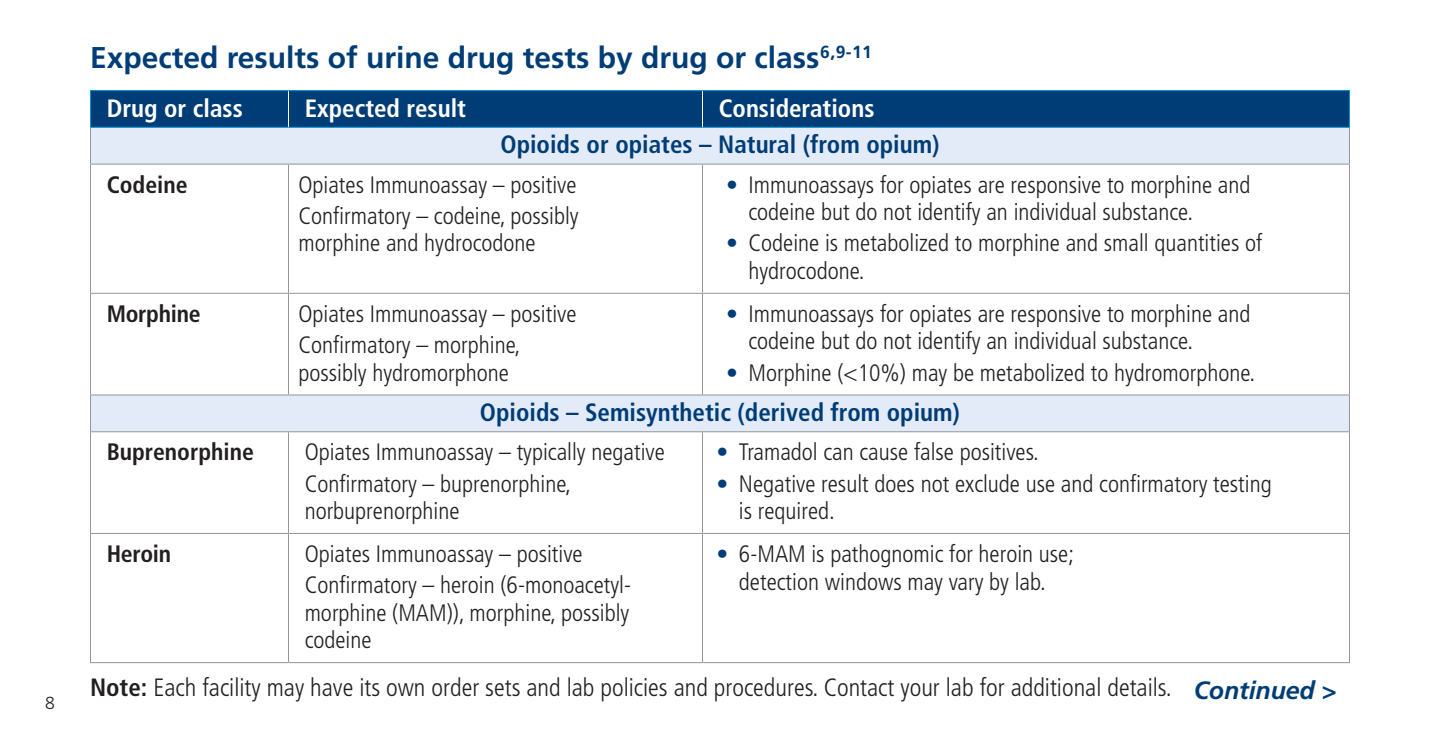
<style>
.page{position:relative;width:1440px;height:743px;background:#fff}
.page>*{position:absolute;margin:0;border:0;box-sizing:border-box;transform-origin:0 0}
.t1{font:700 30px "Frutiger";color:#003d77}
.t2{font:300 condensed 25px "Frutiger";color:#231f20}
.t3{font:700 condensed 25px "Frutiger";color:#003d77}
.t4{font:700 condensed 25px "Frutiger";color:#fff}
.t5{font:300 condensed 23.75px/27.5px "Frutiger";color:#231f20}
.t6{font:700 condensed 23.75px "Frutiger";color:#231f20}
.t7{font:300 17.5px "Frutiger";color:#231f20}
.s1{color:#003d77}
.s2{font-weight:700}
.s3{font-weight:700;font-style:italic;font-stretch:normal;color:#003d77}
</style>
<div class="page">
<div style="left:91px;top:91px;width:1258px;height:36px;background:#003d77"></div>
<div style="left:91px;top:128px;width:1258px;height:36px;background:#e2ebf7"></div>
<svg style="left:91px;top:292px;width:1258px;height:141px"></svg>
<hr style="left:90px;top:90px;width:199px;height:1px;background:#0091d1">
<hr style="left:289px;top:90px;width:414px;height:1px;background:#0091d1">
<hr style="left:702px;top:90px;width:648px;height:1px;background:#0091d1">
<hr style="left:1349px;top:91px;width:1px;height:36px;background:#0091d1">
<hr style="left:90px;top:127px;width:199px;height:1px;background:#0091d1">
<hr style="left:289px;top:127px;width:414px;height:1px;background:#0091d1">
<hr style="left:702px;top:127px;width:648px;height:1px;background:#0091d1">
<hr style="left:288px;top:91px;width:1px;height:36px;background:#fff">
<hr style="left:702px;top:91px;width:1px;height:36px;background:#fff">
<hr style="left:90px;top:432px;width:1px;height:101px;background:#939598">
<hr style="left:288px;top:432px;width:1px;height:101px;background:#939598">
<hr style="left:702px;top:432px;width:1px;height:101px;background:#939598">
<hr style="left:1349px;top:432px;width:1px;height:101px;background:#939598">
<hr style="left:90px;top:533px;width:199px;height:1px;background:#939598">
<hr style="left:90px;top:534px;width:1px;height:128px;background:#939598">
<hr style="left:289px;top:533px;width:414px;height:1px;background:#939598">
<hr style="left:288px;top:534px;width:1px;height:128px;background:#939598">
<hr style="left:702px;top:533px;width:648px;height:1px;background:#939598">
<hr style="left:702px;top:534px;width:1px;height:128px;background:#939598">
<hr style="left:1349px;top:534px;width:1px;height:128px;background:#939598">
<hr style="left:90px;top:662px;width:199px;height:1px;background:#939598">
<hr style="left:289px;top:662px;width:414px;height:1px;background:#939598">
<hr style="left:702px;top:662px;width:648px;height:1px;background:#939598">
<hr style="left:1349px;top:128px;width:1px;height:35px;background:#939598">
<hr style="left:702px;top:164px;width:648px;height:1px;background:#939598">
<hr style="left:1349px;top:164px;width:1px;height:129px;background:#939598">
<hr style="left:702px;top:293px;width:648px;height:1px;background:#939598">
<hr style="left:1349px;top:294px;width:1px;height:100px;background:#939598">
<hr style="left:702px;top:394px;width:648px;height:1px;background:#939598">
<hr style="left:1349px;top:395px;width:1px;height:36px;background:#939598">
<hr style="left:90px;top:431px;width:199px;height:1px;background:#939598">
<hr style="left:289px;top:431px;width:414px;height:1px;background:#939598">
<hr style="left:702px;top:431px;width:648px;height:1px;background:#939598">
<hr style="left:90px;top:164px;width:199px;height:1px;background:#939598">
<hr style="left:90px;top:164px;width:1px;height:129px;background:#939598">
<hr style="left:90px;top:293px;width:199px;height:1px;background:#939598">
<hr style="left:90px;top:294px;width:1px;height:100px;background:#939598">
<hr style="left:90px;top:394px;width:199px;height:1px;background:#939598">
<hr style="left:289px;top:164px;width:414px;height:1px;background:#939598">
<hr style="left:288px;top:164px;width:1px;height:129px;background:#939598">
<hr style="left:702px;top:164px;width:1px;height:129px;background:#939598">
<hr style="left:289px;top:293px;width:414px;height:1px;background:#939598">
<hr style="left:288px;top:294px;width:1px;height:100px;background:#939598">
<hr style="left:702px;top:294px;width:1px;height:100px;background:#939598">
<hr style="left:289px;top:394px;width:414px;height:1px;background:#939598">
<hr style="left:90px;top:91px;width:1px;height:36px;background:#0091d1">
<hr style="left:90px;top:128px;width:1px;height:35px;background:#939598">
<hr style="left:90px;top:395px;width:1px;height:36px;background:#939598">
<p class="t7" style="left:45px;top:693px;width:11px">8</p>
<h2 class="t1" style="left:90px;top:39px;width:784px">Expected results of urine drug tests by drug or class<sup>6,9-11</sup></h2>
<p class="t4" style="left:107px;top:93px;width:138px">Drug or class</p>
<p class="t4" style="left:305px;top:93px;width:163px">Expected result</p>
<p class="t4" style="left:719px;top:93px;width:157px">Considerations</p>
<p class="t3" style="left:500px;top:130px;width:441px">Opioids or opiates – Natural (from opium)</p>
<p class="t6" style="left:107px;top:170px;width:82px">Codeine</p>
<p class="t5" style="left:299px;top:169px;width:282px;line-height:31px">Opiates Immunoassay – positive<br>Confirmatory – codeine, possibly</p>
<p class="t5" style="left:299px;top:230px;width:239px">morphine and hydrocodone</p>
<p class="t5" style="left:748px;top:171px;width:503px;text-indent:-22px"><span class="s1">•</span> Immunoassays for opiates are responsive to morphine and codeine but do not identify an individual substance.</p>
<p class="t5" style="left:748px;top:230px;width:515px;text-indent:-22px"><span class="s1">•</span> Codeine is metabolized to morphine and small quantities of hydrocodone.</p>
<p class="t5" style="left:748px;top:300px;width:503px;text-indent:-22px"><span class="s1">•</span> Immunoassays for opiates are responsive to morphine and codeine but do not identify an individual substance.</p>
<p class="t5" style="left:726px;top:359px;width:531px"><span class="s1">•</span> Morphine (&lt;10%) may be metabolized to hydromorphone.</p>
<p class="t3" style="left:480px;top:397px;width:482px">Opioids – Semisynthetic (derived from opium)</p>
<p class="t6" style="left:107px;top:299px;width:95px">Morphine</p>
<p class="t5" style="left:299px;top:298px;width:280px;line-height:31px">Opiates Immunoassay – positive<br>Confirmatory – morphine,</p>
<p class="t5" style="left:299px;top:359px;width:212px">possibly hydromorphone</p>
<p class="t6" style="left:107px;top:438px;width:149px">Buprenorphine</p>
<p class="t5" style="left:305px;top:437px;width:362px;line-height:31px">Opiates Immunoassay – typically negative<br>Confirmatory – buprenorphine,</p>
<p class="t5" style="left:305px;top:497px;width:156px">norbuprenorphine</p>
<p class="t6" style="left:107px;top:539px;width:66px">Heroin</p>
<p class="t5" style="left:305px;top:538px;width:328px;line-height:31px">Opiates Immunoassay – positive<br>Confirmatory – heroin (6-monoacetyl-</p>
<p class="t5" style="left:305px;top:599px;width:326px">morphine (MAM)), morphine, possibly codeine</p>
<p class="t5" style="left:717px;top:438px;width:324px"><span class="s1">•</span> Tramadol can cause false positives.</p>
<p class="t5" style="left:739px;top:470px;width:534px;text-indent:-22px"><span class="s1">•</span> Negative result does not exclude use and confirmatory testing is required.</p>
<p class="t5" style="left:717px;top:540px;width:359px;text-align:center"><span class="s1">•</span> 6-MAM is pathognomic for heroin use; detection windows may vary by lab.</p>
<p class="t2" style="left:90px;top:673px;width:1248px"><span class="s2">Note:</span> Each facility may have its own order sets and lab policies and procedures. Contact your lab for additional details. <span class="s3">Continued &gt;</span></p>
</div>
